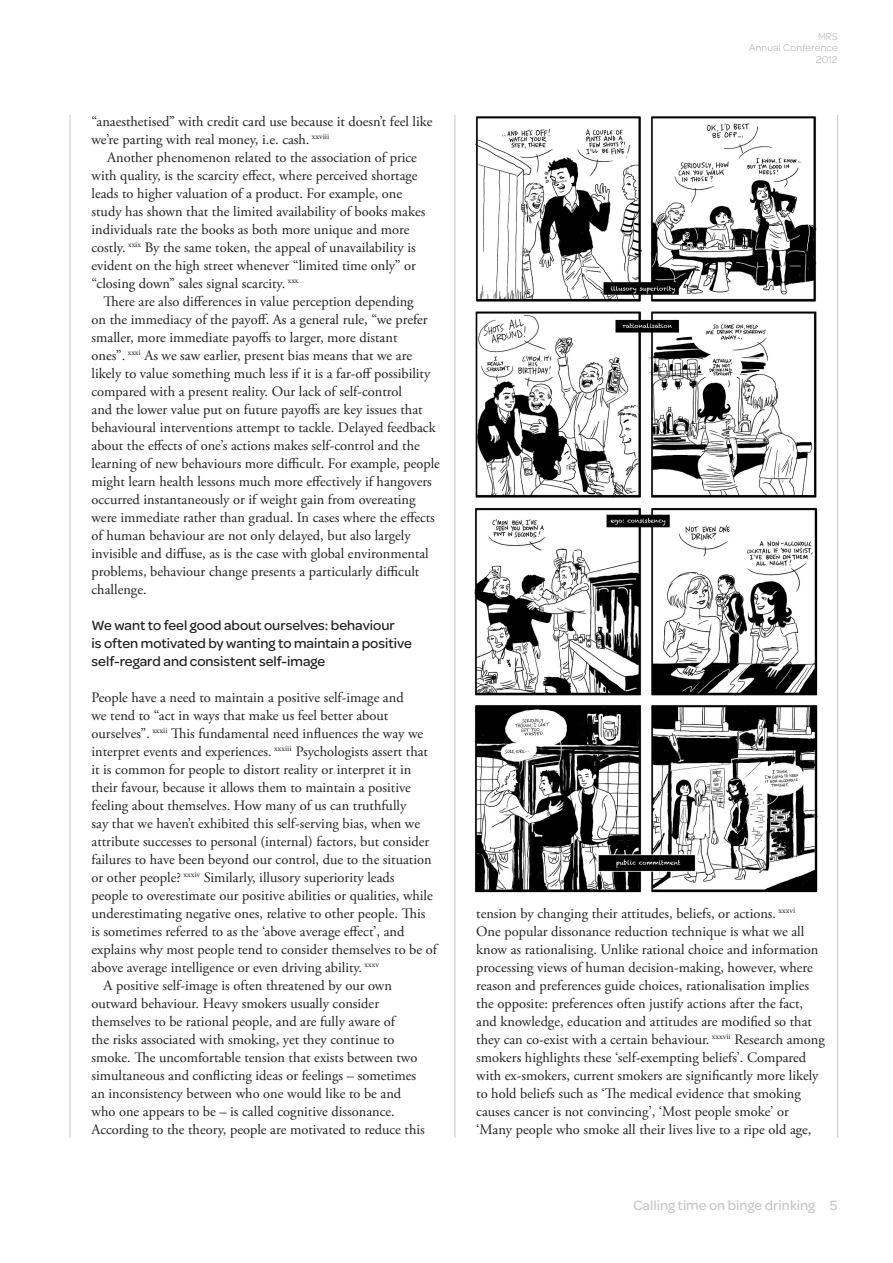
<style>
.page{position:relative;width:893px;height:1263px;background:#fff}
.page>*{position:absolute;margin:0;border:0;box-sizing:border-box;transform-origin:0 0}
.Body{font:14.4px/18px "Adobe Garamond Pro";color:#231f20}
.Body_no_indent{font:14.4px/18px "Adobe Garamond Pro";color:#231f20}
.Sub-head_2{font:500 14.4px/18px "Omnes";color:#231f20}
.t1{font:500 14.4px "Omnes";color:#c7c8ca}
.t2{font:300 10.5px/10.5px "Omnes";letter-spacing:.02em;color:#a8a9ad;text-align:right}
</style>
<div class="page">
<hr style="left:455px;top:115px;width:1px;height:1023px;background:#c7c8ca">
<hr style="left:70px;top:115px;width:1px;height:1023px;background:#c7c8ca">
<hr style="left:837px;top:115px;width:1px;height:1023px;background:#c7c8ca">
<img style="left:475px;top:116px;width:342px;height:186px">
<img style="left:475px;top:311px;width:342px;height:187px">
<img style="left:474px;top:507px;width:344px;height:189px">
<img style="left:474px;top:705px;width:344px;height:188px">
<p class="Body" style="left:92px;top:113px;width:342px">“anaesthetised” with credit card use because it doesn’t feel like we’re parting with real money, i.e. cash. <sup>xxviii</sup></p>
<p class="Body" style="left:92px;top:149px;width:335px;text-indent:16px">Another phenomenon related to the association of price with quality, is the scarcity effect, where perceived shortage leads to higher valuation of a product. For example, one study has shown that the limited availability of books makes individuals rate the books as both more unique and more costly. <sup>xxix</sup> By the same token, the appeal of unavailability is evident on the high street whenever “limited time only” or “closing down” sales signal scarcity. <sup>xxx</sup></p>
<p class="Body" style="left:92px;top:293px;width:350px;text-indent:12px">There are also differences in value perception depending<br>on the immediacy of the payoff. As a general rule, “we prefer smaller, more immediate payoffs to larger, more distant<br>ones”. <sup>xxxi</sup> As we saw earlier, present bias means that we are likely to value something much less if it is a far-off possibility compared with a present reality. Our lack of self-control<br>and the lower value put on future payoffs are key issues that behavioural interventions attempt to tackle. Delayed feedback about the effects of one’s actions makes self-control and the learning of new behaviours more difficult. For example, people might learn health lessons much more effectively if hangovers occurred instantaneously or if weight gain from overeating were immediate rather than gradual. In cases where the effects of human behaviour are not only delayed, but also largely invisible and diffuse, as is the case with global environmental problems, behaviour change presents a particularly difficult challenge.</p>
<p class="Sub-head_2" style="left:92px;top:615px;width:322px">We want to feel good about ourselves: behaviour<br>is often motivated by wanting to maintain a positive self-regard and consistent self-image</p>
<p class="Body_no_indent" style="left:92px;top:689px;width:347px">People have a need to maintain a positive self-image and<br>we tend to “act in ways that make us feel better about ourselves”. <sup>xxxii</sup> This fundamental need influences the way we interpret events and experiences. <sup>xxxiii</sup> Psychologists assert that it is common for people to distort reality or interpret it in their favour, because it allows them to maintain a positive feeling about themselves. How many of us can truthfully<br>say that we haven’t exhibited this self-serving bias, when we attribute successes to personal (internal) factors, but consider failures to have been beyond our control, due to the situation or other people? <sup>xxxiv</sup> Similarly, illusory superiority leads<br>people to overestimate our positive abilities or qualities, while underestimating negative ones, relative to other people. This is sometimes referred to as the ‘above average effect’, and explains why most people tend to consider themselves to be of above average intelligence or even driving ability. <sup>xxxv</sup></p>
<p class="Body" style="left:92px;top:977px;width:335px;text-indent:12px">A positive self-image is often threatened by our own outward behaviour. Heavy smokers usually consider themselves to be rational people, and are fully aware of<br>the risks associated with smoking, yet they continue to smoke. The uncomfortable tension that exists between two simultaneous and conflicting ideas or feelings – sometimes an inconsistency between who one would like to be and who one appears to be – is called cognitive dissonance.<br>According to the theory, people are motivated to reduce this</p>
<p class="t2" style="left:749px;top:31px;width:90px">MRS<br>Annual Conference</p>
<p class="t2" style="left:816px;top:54px;width:23px">2012</p>
<p class="Body" style="left:476px;top:905px;width:350px">tension by changing their attitudes, beliefs, or actions. <sup>xxxvi<br></sup>One popular dissonance reduction technique is what we all know as rationalising. Unlike rational choice and information processing views of human decision-making, however, where reason and preferences guide choices, rationalisation implies the opposite: preferences often justify actions after the fact, and knowledge, education and attitudes are modified so that they can co-exist with a certain behaviour. <sup>xxxvii</sup> Research among smokers highlights these ‘self-exempting beliefs’. Compared with ex-smokers, current smokers are significantly more likely to hold beliefs such as ‘The medical evidence that smoking causes cancer is not convincing’, ‘Most people smoke’ or ‘Many people who smoke all their lives live to a ripe old age,</p>
<p class="t1" style="left:633px;top:1195px;width:206px">Calling time on binge drinking 5</p>
</div>
